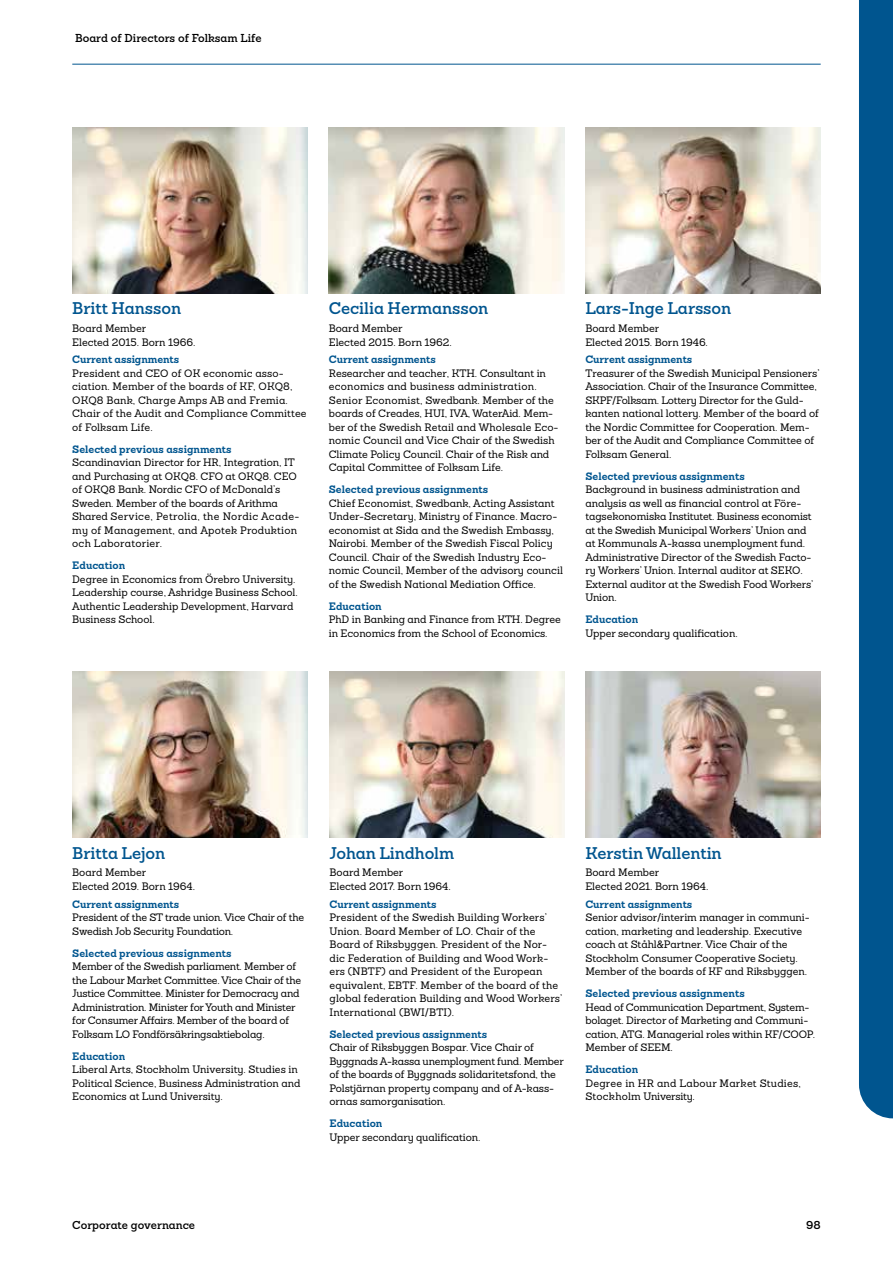
<style>
.page{position:relative;width:893px;height:1263px;background:#fff}
.page>*{position:absolute;margin:0;border:0;box-sizing:border-box;transform-origin:0 0}
.t1{font:600 16.5px "Sanchez Folksam";letter-spacing:-.005em;color:#00558f}
.t2{font:600 11.25px "Sanchez Folksam";color:#000}
.t3{font:500 10.5px/13.5px "Sanchez Folksam";letter-spacing:-.005em;color:#000}
.t4{font:700 10.5px "Sanchez Folksam";color:#00558f}
.t5{font:500 10.5px/13.5px "Sanchez Folksam";letter-spacing:.02em;color:#000}
</style>
<div class="page">
<hr style="left:72px;top:64px;width:749px;height:1px;background:#00558f">
<img style="left:72px;top:128px;width:236px;height:165px">
<img style="left:329px;top:128px;width:235px;height:165px">
<img style="left:585px;top:128px;width:236px;height:165px">
<img style="left:72px;top:672px;width:236px;height:166px">
<img style="left:330px;top:672px;width:234px;height:166px">
<img style="left:585px;top:672px;width:236px;height:166px">
<div style="left:859px;top:0;width:34px;height:1118px;background:#00558f"></div>
<p class="t2" style="left:75px;top:31px;width:188px">Board of Directors of Folksam Life</p>
<h1 class="t1" style="left:72px;top:297px;width:110px">Britt Hansson</h1>
<p class="t3" style="left:72px;top:321px;width:125px">Board Member<br>Elected 2015. Born 1966.</p>
<p class="t4" style="left:72px;top:352px;width:108px">Current assignments</p>
<p class="t3" style="left:72px;top:366px;width:236px">President and CEO of OK economic asso&shy;ciation. Member of the boards of KF, OKQ8, OKQ8 Bank, Charge Amps AB and Fremia.<br>Chair of the Audit and Compliance Committee of Folksam Life.</p>
<p class="t4" style="left:72px;top:442px;width:161px">Selected previous assignments</p>
<p class="t3" style="left:72px;top:456px;width:229px">Scandinavian Director for HR, Integration, IT and Purchasing at OKQ8. CFO at OKQ8. CEO of OKQ8 Bank. Nordic CFO of McDonald’s Sweden. Member of the boards of Arithma Shared Service, Petrolia, the Nordic Acade&shy;my of Management, and Apotek Produktion och Laboratorier.</p>
<p class="t4" style="left:72px;top:558px;width:54px">Education</p>
<p class="t3" style="left:72px;top:572px;width:227px">Degree in Economics from Örebro University.<br>Leadership course, Ashridge Business School.<br>Authentic Leadership Development, Harvard Business School.</p>
<h1 class="t1" style="left:329px;top:297px;width:161px">Cecilia Hermansson</h1>
<p class="t3" style="left:329px;top:321px;width:124px">Board Member<br>Elected 2015. Born 1962.</p>
<p class="t4" style="left:329px;top:352px;width:108px">Current assignments</p>
<p class="t3" style="left:329px;top:366px;width:231px">Researcher and teacher, KTH. Consultant in economics and business administration.<br>Senior Economist, Swedbank. Member of the boards of Creades, HUI, IVA, WaterAid. Mem&shy;ber of the Swedish Retail and Wholesale Eco&shy;nomic Council and Vice Chair of the Swedish Climate Policy Council. Chair of the Risk and Capital Committee of Folksam Life.</p>
<p class="t4" style="left:329px;top:482px;width:161px">Selected previous assignments</p>
<p class="t3" style="left:329px;top:496px;width:236px">Chief Economist, Swedbank, Acting Assistant Under-Secretary, Ministry of Finance. Macro&shy;economist at Sida and the Swedish Embassy, Nairobi. Member of the Swedish Fiscal Policy Council. Chair of the Swedish Industry Eco&shy;nomic Council, Member of the advisory council of the Swedish National Mediation Office.</p>
<p class="t4" style="left:329px;top:599px;width:54px">Education</p>
<p class="t3" style="left:329px;top:613px;width:234px">PhD in Banking and Finance from KTH. Degree in Economics from the School of Economics.</p>
<h1 class="t1" style="left:585px;top:297px;width:147px">Lars-Inge Larsson</h1>
<p class="t3" style="left:585px;top:321px;width:124px">Board Member<br>Elected 2015. Born 1946.</p>
<p class="t4" style="left:585px;top:352px;width:108px">Current assignments</p>
<p class="t3" style="left:585px;top:366px;width:236px">Treasurer of the Swedish Municipal Pensioners’ Association. Chair of the Insurance Committee, SKPF/Folksam. Lottery Director for the Guld&shy;kanten national lottery. Member of the board of the Nordic Committee for Cooperation. Mem&shy;ber of the Audit and Compliance Committee of Folksam General.</p>
<p class="t4" style="left:585px;top:469px;width:161px">Selected previous assignments</p>
<p class="t3" style="left:585px;top:483px;width:229px">Background in business administration and analysis as well as financial control at Före&shy;tagsekonomiska Institutet. Business economist at the Swedish Municipal Workers’ Union and at Kommunals A-kassa unemployment fund.<br>Administrative Director of the Swedish Facto&shy;ry Workers’ Union. Internal auditor at SEKO.<br>External auditor at the Swedish Food Workers’ Union.</p>
<p class="t4" style="left:585px;top:612px;width:54px">Education</p>
<p class="t3" style="left:585px;top:626px;width:154px">Upper secondary qualification.</p>
<h1 class="t1" style="left:72px;top:842px;width:94px">Britta Lejon</h1>
<p class="t3" style="left:72px;top:866px;width:124px">Board Member<br>Elected 2019. Born 1964.</p>
<p class="t4" style="left:72px;top:897px;width:108px">Current assignments</p>
<p class="t3" style="left:72px;top:910px;width:233px">President of the ST trade union. Vice Chair of the<br>Swedish Job Security Foundation.</p>
<p class="t4" style="left:72px;top:946px;width:161px">Selected previous assignments</p>
<p class="t3" style="left:72px;top:959px;width:231px">Member of the Swedish parliament. Member of the Labour Market Committee. Vice Chair of the Justice Committee. Minister for Democracy and Administration. Minister for Youth and Minister for Consumer Affairs. Member of the board of Folksam LO Fondförsäkringsaktiebolag.</p>
<p class="t4" style="left:72px;top:1049px;width:54px">Education</p>
<p class="t3" style="left:72px;top:1062px;width:230px">Liberal Arts, Stockholm University. Studies in<br>Political Science, Business Administration and<br>Economics at Lund University.</p>
<h1 class="t1" style="left:330px;top:842px;width:126px">Johan Lindholm</h1>
<p class="t3" style="left:330px;top:866px;width:123px">Board Member<br>Elected 2017. Born 1964.</p>
<p class="t4" style="left:330px;top:897px;width:108px">Current assignments</p>
<p class="t3" style="left:330px;top:910px;width:234px">President of the Swedish Building Workers’ Union. Board Member of LO. Chair of the Board of Riksbyggen. President of the Nor&shy;dic Federation of Building and Wood Work&shy;ers (NBTF) and President of the European equivalent, EBTF. Member of the board of the global federation Building and Wood Workers’ International (BWI/BTI).</p>
<p class="t4" style="left:330px;top:1027px;width:159px">Selected previous assignments</p>
<p class="t3" style="left:330px;top:1040px;width:236px">Chair of Riksbyggen Bospar. Vice Chair of Byggnads A-kassa unemployment fund. Member of the boards of Byggnads solidaritetsfond, the Polstjärnan property company and of A-kass&shy;ornas samorganisation.</p>
<p class="t4" style="left:330px;top:1116px;width:54px">Education</p>
<p class="t3" style="left:330px;top:1130px;width:152px">Upper secondary qualification.</p>
<h1 class="t1" style="left:585px;top:842px;width:138px">Kerstin Wallentin</h1>
<p class="t3" style="left:585px;top:866px;width:124px">Board Member<br>Elected 2021. Born 1964.</p>
<p class="t4" style="left:585px;top:897px;width:108px">Current assignments</p>
<p class="t3" style="left:585px;top:910px;width:226px">Senior advisor/interim manager in communi&shy;cation, marketing and leadership. Executive coach at Ståhl&amp;Partner. Vice Chair of the Stockholm Consumer Cooperative Society.<br>Member of the boards of KF and Riksbyggen.</p>
<p class="t4" style="left:585px;top:986px;width:161px">Selected previous assignments</p>
<p class="t3" style="left:585px;top:1000px;width:231px">Head of Communication Department, System&shy;bolaget. Director of Marketing and Communi&shy;cation, ATG. Managerial roles within KF/COOP.<br>Member of SEEM.</p>
<p class="t4" style="left:585px;top:1062px;width:54px">Education</p>
<p class="t5" style="left:585px;top:1076px;width:217px">Degree in HR and Labour Market Studies,<br>Stockholm University.</p>
<p class="t2" style="left:72px;top:1217px;width:124px">Corporate governance</p>
<p class="t2" style="left:806px;top:1217px;width:16px">98</p>
</div>
